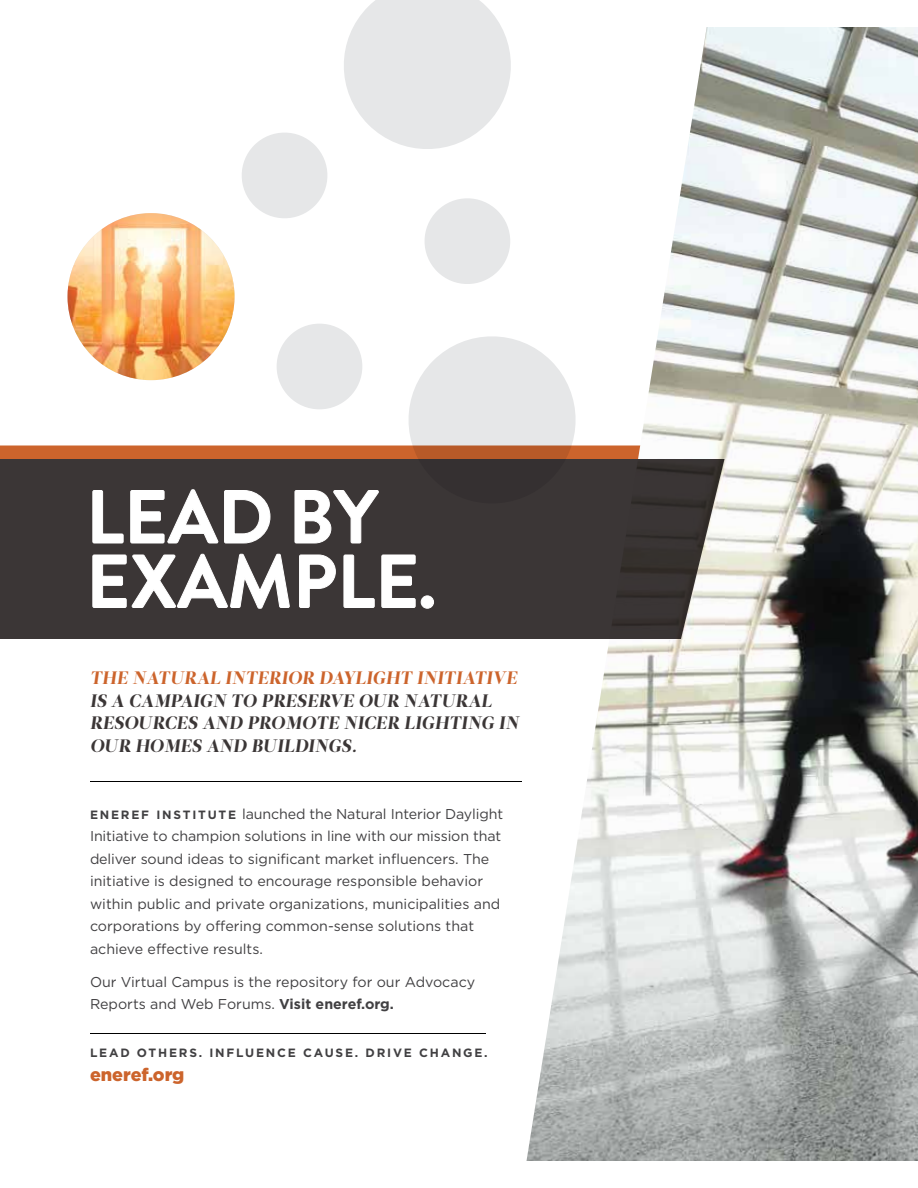
<style>
.page{position:relative;width:918px;height:1188px;background:#fff}
.page>*{position:absolute;margin:0;border:0;box-sizing:border-box;transform-origin:0 0}
.t1{font:700 75px/64.5px "Brandon Grotesque";color:#fff}
.t2{font:italic 18px/22.5px "Leitura Display";letter-spacing:.03em;color:#3b3636}
.t3{font:italic 18px "Leitura Display";letter-spacing:.03em;color:#cc642c}
.t4{font:900 18px "Gotham HTF";color:#cc642c}
.t5{font:14.25px/22.5px "Gotham HTF";color:#414042}
.t6{font:700 12px "Gotham HTF";letter-spacing:.15em;color:#414042}
.s1{font-weight:700;font-size:12px}
.s2{font-weight:700}
</style>
<div class="page">
<img style="left:526px;top:27px;width:392px;height:1134px">
<svg style="left:0;top:459px;width:724px;height:180px;background:#454140"></svg>
<svg style="left:0;top:0;width:720px;height:544px"></svg>
<svg style="left:92px;top:554px;width:197px;height:55px;background:#4e4949"></svg>
<svg style="left:299px;top:554px;width:37px;height:54px;background:#504b4b"></svg>
<svg style="left:343px;top:554px;width:32px;height:54px;background:#4d4848"></svg>
<svg style="left:381px;top:554px;width:35px;height:54px;background:#555151"></svg>
<div style="left:421px;top:596px;width:13px;height:13px;border:1px solid #fff;border-radius:50%"></div>
<hr style="left:90px;top:1033px;width:396px;height:1px;background:#000">
<hr style="left:90px;top:781px;width:432px;height:1px;background:#000">
<h1 class="t1" style="left:86px;top:486px;width:352px">LEAD BY<br>EXAMPLE.</h1>
<p class="t3" style="left:90px;top:667px;width:428px">THE NATURAL INTERIOR DAYLIGHT INITIATIVE</p>
<p class="t2" style="left:90px;top:690px;width:430px">IS A CAMPAIGN TO PRESERVE OUR NATURAL<br>RESOURCES AND PROMOTE NICER LIGHTING IN<br>OUR HOMES AND BUILDINGS.</p>
<p class="t5" style="left:90px;top:802px;width:415px"><span class="s1">E N E R E F I N ST I T U T E</span> launched the Natural Interior Daylight Initiative to champion solutions in line with our mission that deliver sound ideas to significant market influencers. The initiative is designed to encourage responsible behavior within public and private organizations, municipalities and corporations by offering common-sense solutions that achieve effective results.</p>
<p class="t5" style="left:90px;top:970px;width:387px">Our Virtual Campus is the repository for our Advocacy<br>Reports and Web Forums. <span class="s2">Visit eneref.org.</span></p>
<p class="t6" style="left:90px;top:1046px;width:399px">LEAD OTHERS. INFLUENCE CAUSE. DRIVE CHANGE.</p>
<p class="t4" style="left:90px;top:1064px;width:96px">eneref.org</p>
</div>
